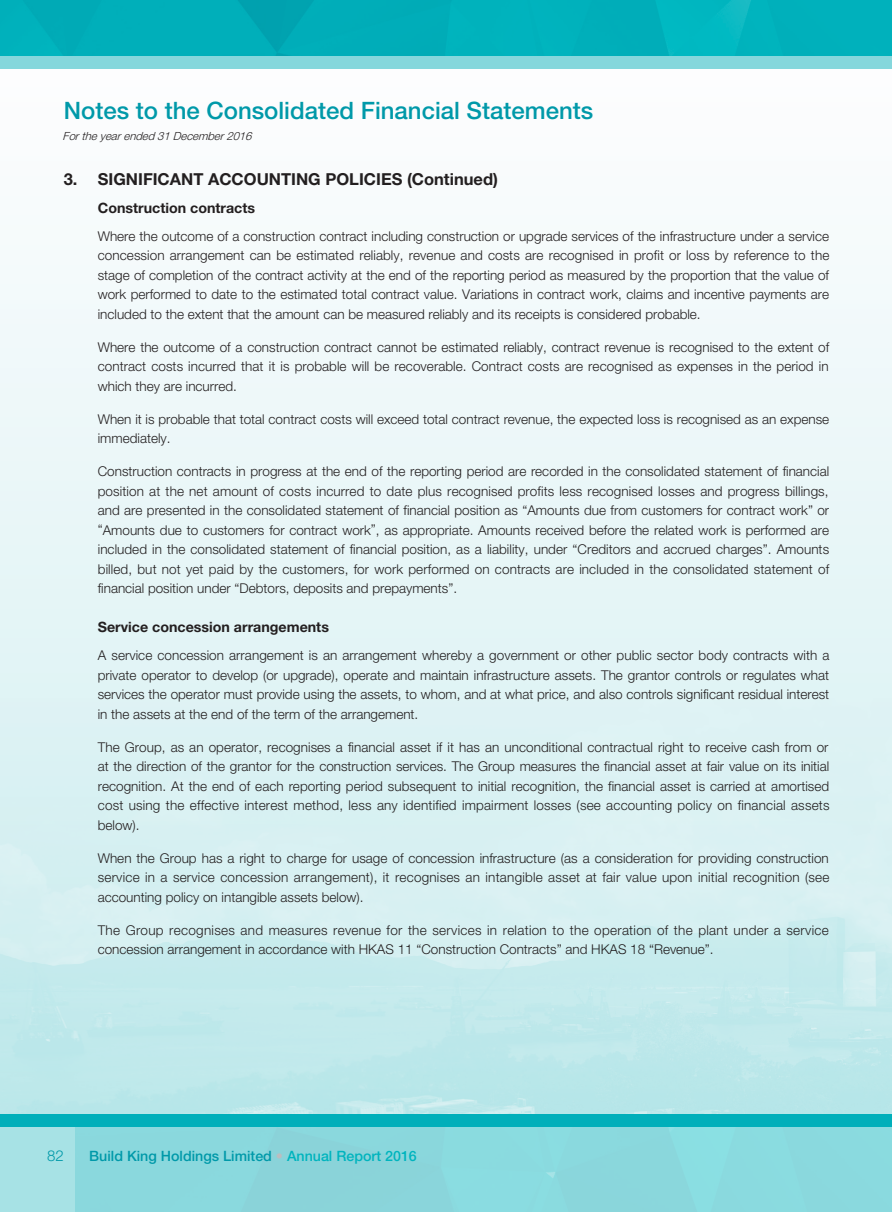
<style>
.page{position:relative;width:893px;height:1212px;background:#fff}
.page>*{position:absolute;margin:0;border:0;box-sizing:border-box;transform-origin:0 0}
.t1{font:500 24px "Helvetica Neue LT Std";color:#0099a9}
._3__標題{font:700 16.5px "Helvetica Neue LT Std";color:#231f20}
.t2{font:300 15px "Helvetica Neue LT Std";color:#0099a9}
._4__副標題{font:700 14.25px "Helvetica Neue LT Std";color:#231f20}
.t3{font:500 14.25px "Helvetica Neue LT Std";color:#0099a9}
._1__內文{font:300 13.5px/19.5px "Helvetica Neue LT Std";color:#231f20;text-align:justify}
._1__內文-2{font:300 13.5px/19.5px "Helvetica Neue LT Std";letter-spacing:.02em;color:#231f20}
.t4{font:italic 300 11.25px "Helvetica Neue LT Std";color:#231f20}
.s1{color:#bcbdc0}
.s2{color:#00b4be}
</style>
<div class="page">
<svg style="left:0;top:265px;width:892px;height:432px"></svg>
<div style="left:74px;top:1127px;width:818px;height:85px;background:#8ad8dd"></div>
<div style="left:0;top:1127px;width:74px;height:85px;background:#a7e2e5"></div>
<img style="left:0;top:0;width:892px;height:56px">
<div style="left:0;top:56px;width:892px;height:13px;background:#85d7dc"></div>
<div style="left:0;top:1114px;width:892px;height:13px;background:#00afba"></div>
<h1 class="t1" style="left:64px;top:96px;width:531px">Notes to the Consolidated Financial Statements</h1>
<p class="t4" style="left:63px;top:129px;width:194px">Fortheyearended31December2016</p>
<p class="_3__標題" style="left:64px;top:169px;width:436px">3. SIGNIFICANT ACCOUNTING POLICIES (Continued)</p>
<p class="_4__副標題" style="left:98px;top:199px;width:159px">Construction contracts</p>
<p class="_1__內文" style="left:98px;top:226px;width:733px">Where the outcome of a construction contract including construction or upgrade services of the infrastructure under a service concession arrangement can be estimated reliably, revenue and costs are recognised in profit or loss by reference to the stage of completion of the contract activity at the end of the reporting period as measured by the proportion that the value of work performed to date to the estimated total contract value. Variations in contract work, claims and incentive payments are included to the extent that the amount can be measured reliably and its receipts is considered probable.</p>
<p class="_1__內文" style="left:98px;top:337px;width:733px">Where the outcome of a construction contract cannot be estimated reliably, contract revenue is recognised to the extent of contract costs incurred that it is probable will be recoverable. Contract costs are recognised as expenses in the period in which they are incurred.</p>
<p class="_1__內文" style="left:98px;top:409px;width:733px">When it is probable that total contract costs will exceed total contract revenue, the expected loss is recognised as an expense immediately.</p>
<p class="_1__內文" style="left:98px;top:461px;width:733px">Construction contracts in progress at the end of the reporting period are recorded in the consolidated statement of financial position at the net amount of costs incurred to date plus recognised profits less recognised losses and progress billings, and are presented in the consolidated statement of financial position as “Amounts due from customers for contract work” or “Amounts due to customers for contract work”, as appropriate. Amounts received before the related work is performed are included in the consolidated statement of financial position, as a liability, under “Creditors and accrued charges”. Amounts billed, but not yet paid by the customers, for work performed on contracts are included in the consolidated statement of financial position under “Debtors, deposits and prepayments”.</p>
<p class="_4__副標題" style="left:98px;top:618px;width:233px">Service concession arrangements</p>
<p class="_1__內文" style="left:98px;top:645px;width:733px">A service concession arrangement is an arrangement whereby a government or other public sector body contracts with a private operator to develop (or upgrade), operate and maintain infrastructure assets. The grantor controls or regulates what services the operator must provide using the assets, to whom, and at what price, and also controls significant residual interest in the assets at the end of the term of the arrangement.</p>
<p class="_1__內文" style="left:98px;top:737px;width:733px">The Group, as an operator, recognises a financial asset if it has an unconditional contractual right to receive cash from or at the direction of the grantor for the construction services. The Group measures the financial asset at fair value on its initial recognition. At the end of each reporting period subsequent to initial recognition, the financial asset is carried at amortised cost using the effective interest method, less any identified impairment losses (see accounting policy on financial assets below).</p>
<p class="_1__內文" style="left:98px;top:848px;width:733px">When the Group has a right to charge for usage of concession infrastructure (as a consideration for providing construction service in a service concession arrangement), it recognises an intangible asset at fair value upon initial recognition (see accounting policy on intangible assets below).</p>
<p class="_1__內文-2" style="left:98px;top:920px;width:732px">The Group recognises and measures revenue for the services in relation to the operation of the plant under a service concession arrangement in accordance with HKAS 11 “Construction Contracts” and HKAS 18 “Revenue”.</p>
<p class="t2" style="left:47px;top:1147px;width:18px">82</p>
<p class="t3" style="left:89px;top:1148px;width:329px">Build King Holdings Limited <span class="s1">•</span> <span class="s2">Annual Report 2016</span></p>
</div>
